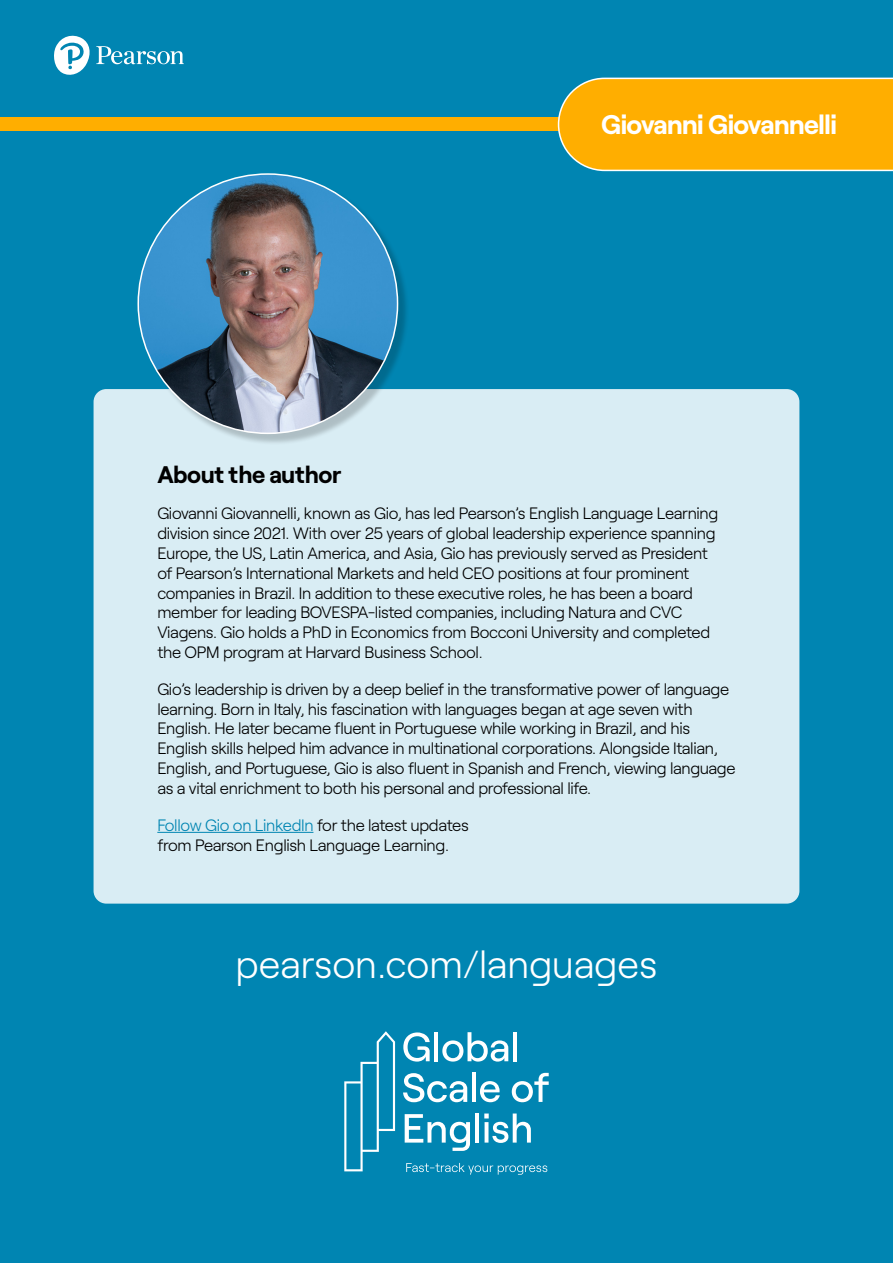
<style>
.page{position:relative;width:893px;height:1263px;background:#fff}
.page>*{position:absolute;margin:0;border:0;box-sizing:border-box;transform-origin:0 0}
.t1{font:300 39px "Roobert";color:#fff}
.t2{font:700 27px "Roobert";letter-spacing:-.025em;color:#fff}
.t3{font:700 24px "Roobert";letter-spacing:-.02em;color:#000}
.t4{font:300 16.5px/19.8px "Roobert";letter-spacing:-.02em;color:#000}
.s1{color:#0085b2}
</style>
<div class="page">
<div style="left:0;top:0;width:893px;height:132px;background:#ffae00"></div>
<div style="left:0;top:0;width:893px;height:117px;background:#0085b2"></div>
<svg style="left:54px;top:35px;width:130px;height:40px"></svg>
<div style="left:0;top:132px;width:893px;height:1131px;background:#0085b2"></div>
<svg style="left:557px;top:77px;width:336px;height:95px"></svg>
<div style="left:94px;top:389px;width:705px;height:515px;background:#d9edf4;border-radius:13px"></div>
<div style="left:140px;top:175px;width:269px;height:270px;background:#000;opacity:.2"></div>
<img style="left:138px;top:174px;width:260px;height:259px;border-radius:130px">
<hr style="left:157px;top:832px;width:156px;height:1px;background:#0085b2">
<svg style="left:406px;top:1163px;width:141px;height:11px"></svg>
<svg style="left:344px;top:1031px;width:51px;height:140px"></svg>
<svg style="left:403px;top:1032px;width:27px;height:29px"></svg>
<hr style="left:434px;top:1032px;width:4px;height:29px;background:#fff">
<svg style="left:442px;top:1032px;width:66px;height:29px"></svg>
<hr style="left:513px;top:1032px;width:4px;height:29px;background:#fff">
<svg style="left:403px;top:1073px;width:64px;height:29px"></svg>
<hr style="left:472px;top:1073px;width:4px;height:29px;background:#fff">
<svg style="left:480px;top:1081px;width:20px;height:21px"></svg>
<svg style="left:512px;top:1073px;width:37px;height:29px"></svg>
<svg style="left:405px;top:1114px;width:65px;height:37px"></svg>
<hr style="left:475px;top:1113px;width:4px;height:29px;background:#fff">
<svg style="left:484px;top:1113px;width:47px;height:30px"></svg>
<h2 class="t2" style="left:601px;top:104px;width:237px">Giovanni Giovannelli</h2>
<h3 class="t3" style="left:157px;top:455px;width:186px">About the author</h3>
<p class="t4" style="left:157px;top:502px;width:563px">Giovanni Giovannelli, known as Gio, has led Pearson’s English Language Learning division since 2021. With over 25 years of global leadership experience spanning Europe, the US, Latin America, and Asia, Gio has previously served as President of Pearson’s International Markets and held CEO positions at four prominent companies in Brazil. In addition to these executive roles, he has been a board member for leading BOVESPA-listed companies, including Natura and CVC Viagens. Gio holds a PhD in Economics from Bocconi University and completed the OPM program at Harvard Business School.</p>
<p class="t4" style="left:157px;top:678px;width:580px">Gio’s leadership is driven by a deep belief in the transformative power of language learning. Born in Italy, his fascination with languages began at age seven with English. He later became fluent in Portuguese while working in Brazil, and his English skills helped him advance in multinational corporations. Alongside Italian, English, and Portuguese, Gio is also fluent in Spanish and French, viewing language as a vital enrichment to both his personal and professional life.</p>
<p class="t4" style="left:157px;top:814px;width:313px"><span class="s1">Follow Gio on LinkedIn</span> for the latest updates from Pearson English Language Learning.</p>
<h1 class="t1" style="left:235px;top:935px;width:423px">pearson.com/languages</h1>
</div>
